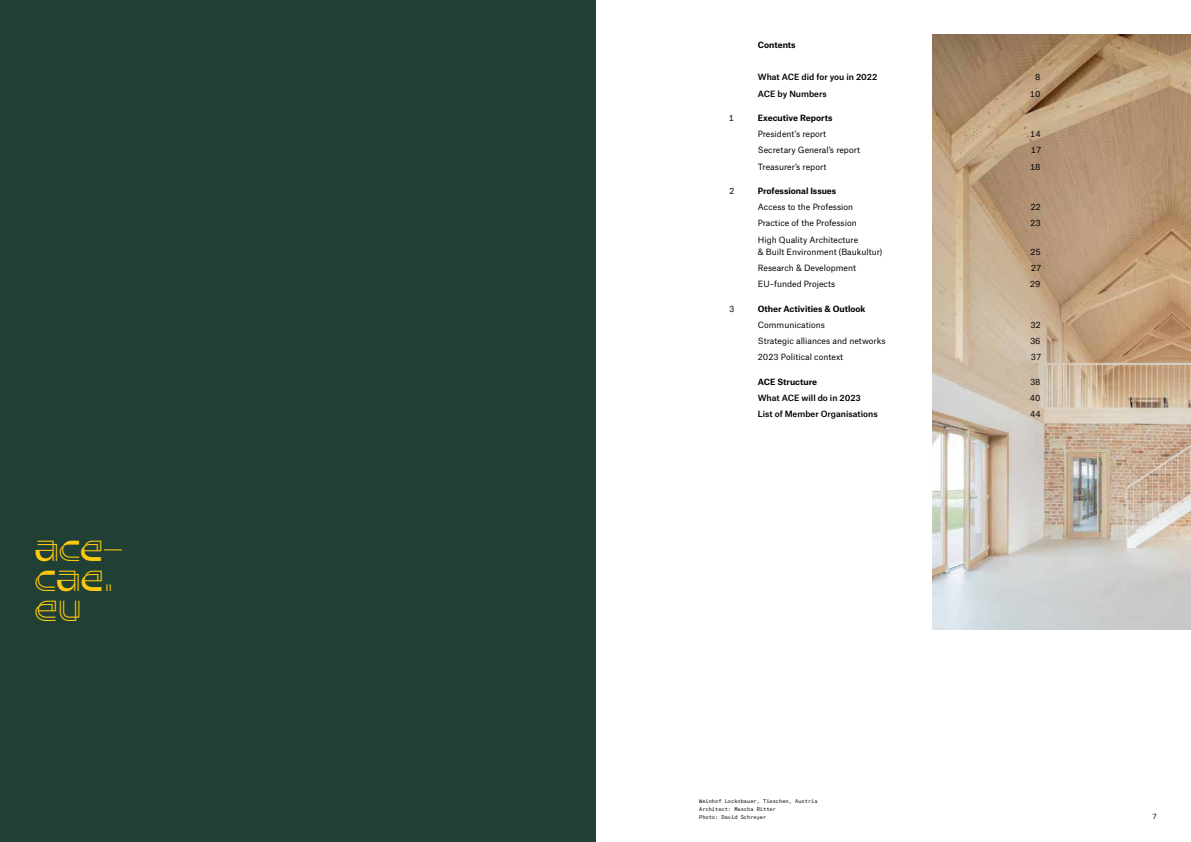
<style>
.page{position:relative;width:1191px;height:842px;background:#fff}
.page>*{position:absolute;margin:0;border:0;box-sizing:border-box;transform-origin:0 0}
.t1{font:38px/30px "Ace Type Outline";color:#fec811}
.t2{font:8.2px/12.3px "Atlas Grotesk";color:#000}
.t3{font:500 8.2px "Atlas Grotesk";color:#000}
.t4{font:700 8.2px "Atlas Grotesk";color:#000}
.t5{font:8.2px "Atlas Typewriter";color:#000}
.t6{font:7px "Atlas Typewriter";color:#000}
.t7{font:5px/8px "Atlas Typewriter";color:#000}
</style>
<div class="page">
<img style="left:932px;top:34px;width:259px;height:595px">
<div style="left:0;top:0;width:595px;height:842px;background:#204035"></div>
<h1 class="t1" style="left:34px;top:530px;width:90px">a_c_e– c_a_e. eu</h1>
<p class="t4" style="left:758px;top:38px;width:39px">Contents</p>
<p class="t3" style="left:758px;top:70px;width:121px">What ACE did for you in 2022</p>
<p class="t5" style="left:1035px;top:72px;width:7px">8</p>
<p class="t3" style="left:758px;top:87px;width:70px">ACE by Numbers</p>
<p class="t5" style="left:1030px;top:88px;width:12px">10</p>
<p class="t5" style="left:728px;top:112px;width:7px">1</p>
<p class="t4" style="left:758px;top:111px;width:76px">Executive Reports</p>
<p class="t2" style="left:758px;top:127px;width:70px">President’s report</p>
<p class="t5" style="left:1030px;top:128px;width:12px">14</p>
<p class="t2" style="left:758px;top:143px;width:104px">Secretary General’s report</p>
<p class="t5" style="left:1031px;top:145px;width:12px">17</p>
<p class="t2" style="left:758px;top:159px;width:70px">Treasurer’s report</p>
<p class="t5" style="left:1030px;top:161px;width:12px">18</p>
<p class="t5" style="left:729px;top:185px;width:7px">2</p>
<p class="t4" style="left:758px;top:184px;width:80px">Professional Issues</p>
<p class="t2" style="left:758px;top:200px;width:97px">Access to the Profession</p>
<p class="t5" style="left:1030px;top:201px;width:12px">22</p>
<p class="t2" style="left:758px;top:216px;width:100px">Practice of the Profession</p>
<p class="t5" style="left:1030px;top:218px;width:12px">23</p>
<p class="t2" style="left:758px;top:232px;width:126px">High Quality Architecture<br>&amp; Built Environment (Baukultur)</p>
<p class="t5" style="left:1030px;top:246px;width:12px">25</p>
<p class="t2" style="left:758px;top:261px;width:100px">Research &amp; Development</p>
<p class="t5" style="left:1031px;top:262px;width:12px">27</p>
<p class="t2" style="left:758px;top:277px;width:79px">EU–funded Projects</p>
<p class="t5" style="left:1030px;top:279px;width:12px">29</p>
<p class="t5" style="left:729px;top:303px;width:7px">3</p>
<p class="t4" style="left:758px;top:302px;width:109px">Other Activities &amp; Outlook</p>
<p class="t2" style="left:758px;top:318px;width:69px">Communications</p>
<p class="t5" style="left:1030px;top:319px;width:12px">32</p>
<p class="t2" style="left:758px;top:334px;width:129px">Strategic alliances and networks</p>
<p class="t5" style="left:1030px;top:335px;width:12px">36</p>
<p class="t2" style="left:758px;top:350px;width:87px">2023 Political context</p>
<p class="t5" style="left:1031px;top:352px;width:12px">37</p>
<p class="t4" style="left:758px;top:375px;width:61px">ACE Structure</p>
<p class="t5" style="left:1030px;top:376px;width:12px">38</p>
<p class="t3" style="left:758px;top:391px;width:105px">What ACE will do in 2023</p>
<p class="t5" style="left:1030px;top:392px;width:12px">40</p>
<p class="t3" style="left:758px;top:407px;width:121px">List of Member Organisations</p>
<p class="t5" style="left:1030px;top:408px;width:12px">44</p>
<p class="t7" style="left:699px;top:797px;width:120px">Weinhof Locknbauer, Tieschen, Austria<br>Architect: Mascha Ritter<br>Photo: David Schreyer</p>
<p class="t6" style="left:1152px;top:812px;width:6px">7</p>
</div>
